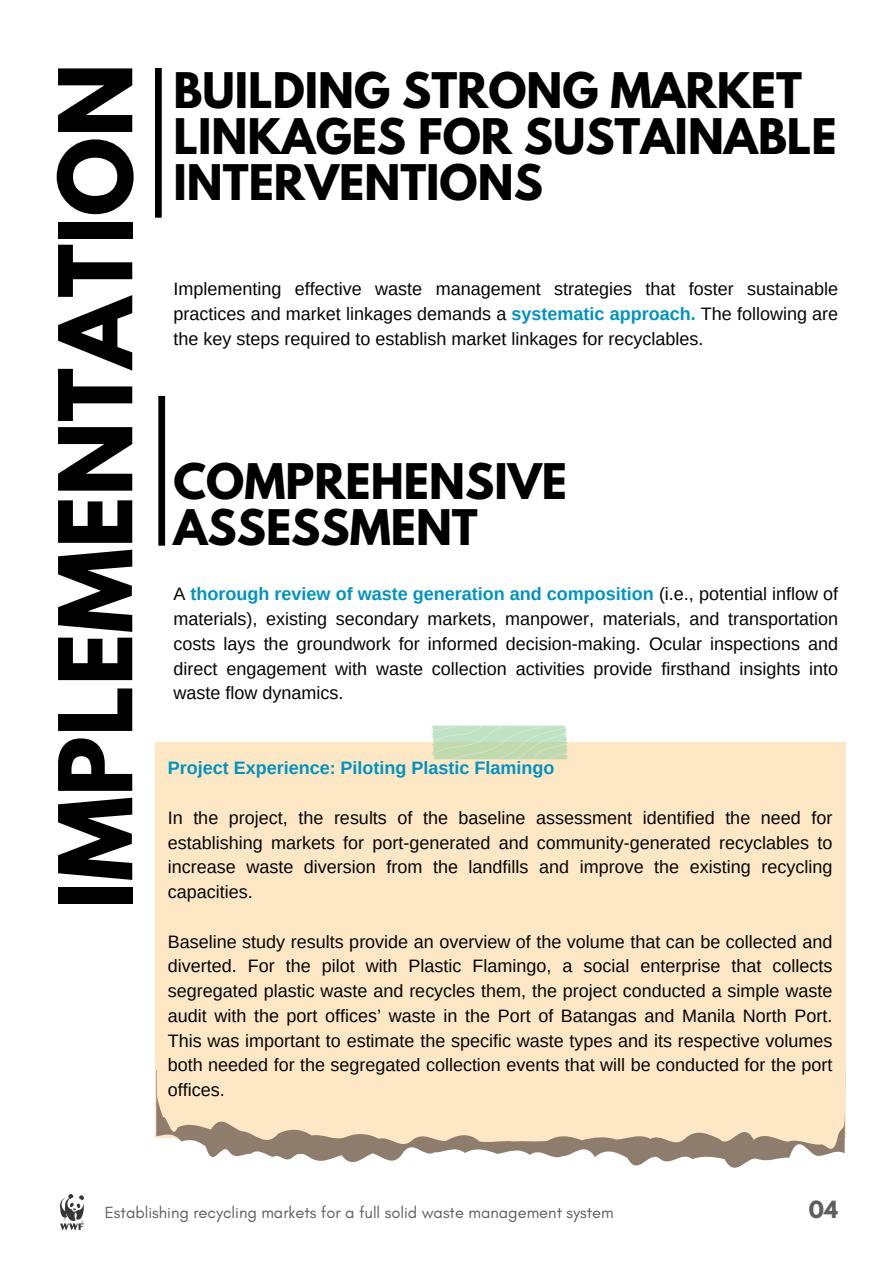
<style>
.page{position:relative;width:893px;height:1264px;background:#fff}
.page>*{position:absolute;margin:0;border:0;box-sizing:border-box;transform-origin:0 0}
.t1{font:700 89.85px "League Spartan";color:#000}
.t2{font:700 43.5px/46px "League Spartan";color:#000}
.t3{font:700 21px "League Spartan";color:#5e5e5e}
.t4{font:18px/24.8px "Arimo";color:#050505;text-align:justify}
.t5{font:700 18px "Arimo";color:#0093c2}
.t6{font:16.5px "Glacial Indifference";color:#5e5e5e}
.s1{font-weight:700;color:#0093c2}
</style>
<div class="page">
<div style="left:155px;top:68px;width:7px;height:150px;background:#000"></div>
<div style="left:158px;top:396px;width:7px;height:149px;background:#000"></div>
<div style="left:155px;top:742px;width:690px;height:395px;background:#fee7c4"></div>
<svg style="left:210px;top:1156px;width:580px;height:12px"></svg>
<svg style="left:155px;top:1070px;width:690px;height:86px"></svg>
<svg style="left:431px;top:725px;width:137px;height:34px;background:#c4dfbe"></svg>
<img style="left:60px;top:1194px;width:24px;height:35px">
<p class="t1" style="left:51px;top:909px;width:847px;rotate:-90deg">IMPLEMENTATION</p>
<p class="t2" style="left:173px;top:73px;width:664px">BUILDING STRONG MARKET<br>LINKAGES FOR SUSTAINABLE<br>INTERVENTIONS</p>
<p class="t4" style="left:173px;top:277px;width:666px">Implementing effective waste management strategies that foster sustainable practices and market linkages demands a <span class="s1">systematic approach.</span> The following are the key steps required to establish market linkages for recyclables.</p>
<p class="t2" style="left:173px;top:463px;width:395px">COMPREHENSIVE<br>ASSESSMENT</p>
<p class="t4" style="left:173px;top:581px;width:666px">A <span class="s1">thorough review of waste generation and composition</span> (i.e., potential inflow of materials), existing secondary markets, manpower, materials, and transportation costs lays the groundwork for informed decision-making. Ocular inspections and direct engagement with waste collection activities provide firsthand insights into waste flow dynamics.</p>
<p class="t5" style="left:168px;top:758px;width:388px">Project Experience: Piloting Plastic Flamingo</p>
<p class="t4" style="left:168px;top:805px;width:666px">In the project, the results of the baseline assessment identified the need for establishing markets for port-generated and community-generated recyclables to increase waste diversion from the landfills and improve the existing recycling capacities.</p>
<p class="t4" style="left:168px;top:929px;width:666px">Baseline study results provide an overview of the volume that can be collected and diverted. For the pilot with Plastic Flamingo, a social enterprise that collects segregated plastic waste and recycles them, the project conducted a simple waste audit with the port offices’ waste in the Port of Batangas and Manila North Port.<br>This was important to estimate the specific waste types and its respective volumes both needed for the segregated collection events that will be conducted for the port offices.</p>
<p class="t6" style="left:105px;top:1202px;width:510px">Establishing recycling markets for a full solid waste management system</p>
<p class="t3" style="left:808px;top:1198px;width:31px">04</p>
</div>
